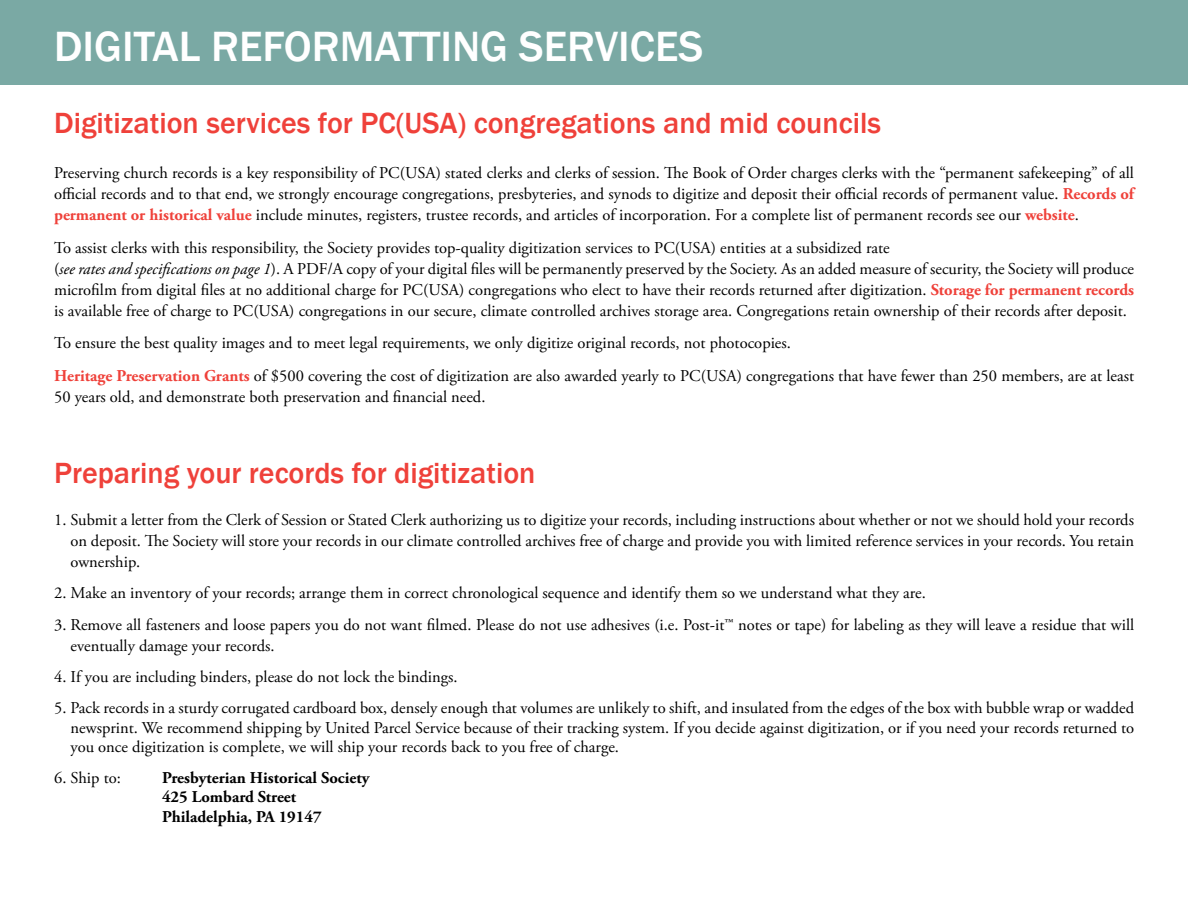
<style>
.page{position:relative;width:1188px;height:918px;background:#fff}
.page>*{position:absolute;margin:0;border:0;box-sizing:border-box;transform-origin:0 0}
.t1{font:500 43.5px "Franklin Gothic";color:#fff}
.t2{font:500 30px "Franklin Gothic";color:#ef413a}
.t3{font:16.5px/21px "Adobe Garamond Pro";color:#000;text-align:justify}
.t4{font:700 16.5px/19.8px "Adobe Garamond Pro";color:#000}
.s1{font-weight:700;color:#ef413a}
.s2{font-style:italic}
</style>
<div class="page">
<div style="left:0;top:0;width:1188px;height:85px;background:#7aa9a4"></div>
<h1 class="t1" style="left:54px;top:19px;width:651px">DIGITAL REFORMATTING SERVICES</h1>
<h2 class="t2" style="left:54px;top:104px;width:828px">Digitization services for PC(USA) congregations and mid councils</h2>
<p class="t3" style="left:54px;top:163px;width:1081px">Preserving church records is a key responsibility of PC(USA) stated clerks and clerks of session. The Book of Order charges clerks with the “permanent safekeeping” of all official records and to that end, we strongly encourage congregations, presbyteries, and synods to digitize and deposit their official records of permanent value. <span class="s1">Records of permanent or historical value</span> include minutes, registers, trustee records, and articles of incorporation. For a complete list of permanent records see our <span class="s1">website</span>.</p>
<p class="t3" style="left:54px;top:238px;width:1082px;text-align:left">To assist clerks with this responsibility, the Society provides top-quality digitization services to PC(USA) entities at a subsidized rate<br>(<span class="s2">see rates and specifications on page 1</span>). A PDF/A copy of your digital files will be permanently preserved by the Society. As an added measure of security, the Society will produce microfilm from digital files at no additional charge for PC(USA) congregations who elect to have their records returned after digitization. <span class="s1">Storage for permanent records </span>is available free of charge to PC(USA) congregations in our secure, climate controlled archives storage area. Congregations retain ownership of their records after deposit.</p>
<p class="t3" style="left:54px;top:327px;width:1082px;line-height:33px">To ensure the best quality images and to meet legal requirements, we only digitize original records, not photocopies.<br><span class="s1">Heritage Preservation Grants</span> of $500 covering the cost of digitization are also awarded yearly to PC(USA) congregations that have fewer than 250 members, are at least</p>
<p class="t3" style="left:54px;top:387px;width:433px">50 years old, and demonstrate both preservation and financial need.</p>
<h2 class="t2" style="left:54px;top:454px;width:483px">Preparing your records for digitization</h2>
<p class="t3" style="left:71px;top:510px;width:1065px;text-indent:-16px">1. Submit a letter from the Clerk of Session or Stated Clerk authorizing us to digitize your records, including instructions about whether or not we should hold your records on deposit. The Society will store your records in our climate controlled archives free of charge and provide you with limited reference services in your records. You retain ownership.</p>
<p class="t3" style="left:54px;top:583px;width:873px">2. Make an inventory of your records; arrange them in correct chronological sequence and identify them so we understand what they are.</p>
<p class="t3" style="left:71px;top:615px;width:1065px;text-indent:-16px">3. Remove all fasteners and loose papers you do not want filmed. Please do not use adhesives (i.e. Post-it™ notes or tape) for labeling as they will leave a residue that will eventually damage your records.</p>
<p class="t3" style="left:54px;top:667px;width:405px">4. If you are including binders, please do not lock the bindings.</p>
<p class="t3" style="left:71px;top:698px;width:1065px;line-height:19.8px;text-indent:-16px">5. Pack records in a sturdy corrugated cardboard box, densely enough that volumes are unlikely to shift, and insulated from the edges of the box with bubble wrap or wadded newsprint. We recommend shipping by United Parcel Service because of their tracking system. If you decide against digitization, or if you need your records returned to you once digitization is complete, we will ship your records back to you free of charge.</p>
<p class="t3" style="left:54px;top:768px;width:68px">6. Ship to:</p>
<p class="t4" style="left:162px;top:768px;width:209px">Presbyterian Historical Society<br>425 Lombard Street<br>Philadelphia, PA 19147</p>
</div>
